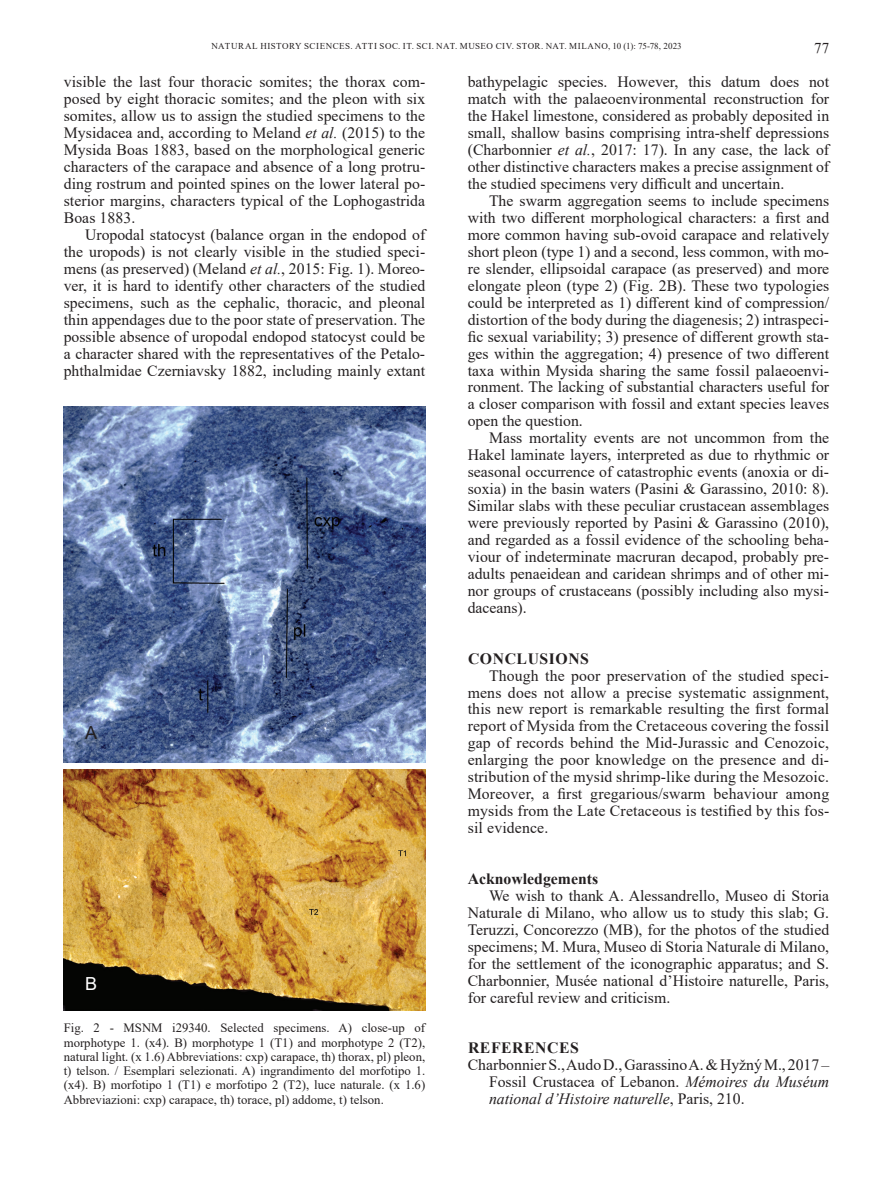
<style>
.page{position:relative;width:893px;height:1188px;background:#fff}
.page>*{position:absolute;margin:0;border:0;box-sizing:border-box;transform-origin:0 0}
.t1{font:18px "Arial";color:#231f20}
.t2{font:18px "Arial";color:#fff}
.t3{font:15.75px/17px "Times New Roman";color:#231f20;text-align:justify}
.t4{font:700 15.75px "Times New Roman";letter-spacing:.035em;color:#231f20}
.t5{font:700 15.75px "Times New Roman";color:#231f20}
.t6{font:15px "Times New Roman";color:#231f20}
.t7{font:12.75px/14.2px "Times New Roman";color:#231f20;text-align:justify}
.t8{font:9px "Times New Roman";letter-spacing:.05em;color:#231f20}
.s1{font-style:italic}
</style>
<div class="page">
<img style="left:64px;top:407px;width:361px;height:356px">
<img style="left:64px;top:769px;width:361px;height:241px">
<p class="t8" style="left:211px;top:39px;width:472px">NATURAL HISTORY SCIENCES. ATTI SOC. IT. SCI. NAT. MUSEO CIV. STOR. NAT. MILANO, 10 (1): 75-78, 2023</p>
<p class="t6" style="left:814px;top:37px;width:16px">77</p>
<p class="t3" style="left:64px;top:73px;width:363px">visible the last four thoracic somites; the thorax com&shy;posed by eight thoracic somites; and the pleon with six somites, allow us to assign the studied specimens to the Mysidacea and, according to Meland <span class="s1">et al.</span> (2015) to the Mysida Boas 1883, based on the morphological generic characters of the carapace and absence of a long protru&shy;ding rostrum and pointed spines on the lower lateral po&shy;sterior margins, characters typical of the Lophogastrida Boas 1883.</p>
<p class="t3" style="left:64px;top:226px;width:363px;text-indent:21px">Uropodal statocyst (balance organ in the endopod of the uropods) is not clearly visible in the studied speci&shy;mens (as preserved) (Meland <span class="s1">et al.</span>, 2015: Fig. 1). Moreo&shy;ver, it is hard to identify other characters of the studied specimens, such as the cephalic, thoracic, and pleonal thin appendages due to the poor state of preservation. The possible absence of uropodal endopod statocyst could be a character shared with the representatives of the Petalo&shy;phthalmidae Czerniavsky 1882, including mainly extant</p>
<p class="t1" style="left:85px;top:720px;width:14px">A</p>
<p class="t2" style="left:85px;top:971px;width:14px">B</p>
<p class="t7" style="left:64px;top:1021px;width:363px">Fig. 2 - MSNM i29340. Selected specimens. A) close-up of morphotype 1. (x4). B) morphotype 1 (T1) and morphotype 2 (T2), natural light. (x 1.6) Abbreviations: cxp) carapace, th) thorax, pl) pleon, t) telson. / Esemplari selezionati. A) ingrandimento del morfotipo 1. (x4). B) morfotipo 1 (T1) e morfotipo 2 (T2), luce naturale. (x 1.6)<br>Abbreviazioni: cxp) carapace, th) torace, pl) addome, t) telson.</p>
<p class="t3" style="left:468px;top:73px;width:363px">bathypelagic species. However, this datum does not match with the palaeoenvironmental reconstruction for the Hakel limestone, considered as probably deposited in small, shallow basins comprising intra-shelf depressions (Charbonnier <span class="s1">et al.</span>, 2017: 17). In any case, the lack of other distinctive characters makes a precise assignment of the studied specimens very difficult and uncertain.</p>
<p class="t3" style="left:468px;top:192px;width:363px;text-indent:21px">The swarm aggregation seems to include specimens with two different morphological characters: a first and more common having sub-ovoid carapace and relatively short pleon (type 1) and a second, less common, with mo&shy;re slender, ellipsoidal carapace (as preserved) and more elongate pleon (type 2) (Fig. 2B). These two typologies could be interpreted as 1) different kind of compression/ distortion of the body during the diagenesis; 2) intraspeci&shy;fic sexual variability; 3) presence of different growth sta&shy;ges within the aggregation; 4) presence of two different taxa within Mysida sharing the same fossil palaeoenvi&shy;ronment. The lacking of substantial characters useful for a closer comparison with fossil and extant species leaves open the question.</p>
<p class="t3" style="left:468px;top:429px;width:363px;text-indent:21px">Mass mortality events are not uncommon from the Hakel laminate layers, interpreted as due to rhythmic or seasonal occurrence of catastrophic events (anoxia or di&shy;soxia) in the basin waters (Pasini &amp; Garassino, 2010: 8).<br>Similar slabs with these peculiar crustacean assemblages were previously reported by Pasini &amp; Garassino (2010), and regarded as a fossil evidence of the schooling beha&shy;viour of indeterminate macruran decapod, probably pre&shy;adults penaeidean and caridean shrimps and of other mi&shy;nor groups of crustaceans (possibly including also mysi&shy;daceans).</p>
<p class="t4" style="left:468px;top:647px;width:123px">CONCLUSIONS</p>
<p class="t3" style="left:468px;top:666px;width:363px;text-indent:21px">Though the poor preservation of the studied speci&shy;mens does not allow a precise systematic assignment, this new report is remarkable resulting the first formal report of Mysida from the Cretaceous covering the fossil gap of records behind the Mid-Jurassic and Cenozoic, enlarging the poor knowledge on the presence and di&shy;stribution of the mysid shrimp-like during the Mesozoic.<br>Moreover, a first gregarious/swarm behaviour among mysids from the Late Cretaceous is testified by this fos&shy;sil evidence.</p>
<p class="t5" style="left:468px;top:867px;width:132px">Acknowledgements</p>
<p class="t3" style="left:468px;top:887px;width:363px;text-indent:21px">We wish to thank A. Alessandrello, Museo di Storia Naturale di Milano, who allow us to study this slab; G.<br>Teruzzi, Concorezzo (MB), for the photos of the studied specimens; M. Mura, Museo di Storia Naturale di Milano, for the settlement of the iconographic apparatus; and S.<br>Charbonnier, Musée national d’Histoire naturelle, Paris, for careful review and criticism.</p>
<p class="t4" style="left:468px;top:1037px;width:112px">REFERENCES</p>
<p class="t3" style="left:489px;top:1056px;width:342px;text-indent:-21px">Charbonnier S., Audo D., Garassino A. &amp; Hyžný M., 2017 – Fossil Crustacea of Lebanon. <span class="s1">Mémoires du Muséum national d’Histoire naturelle</span>, Paris, 210.</p>
</div>
